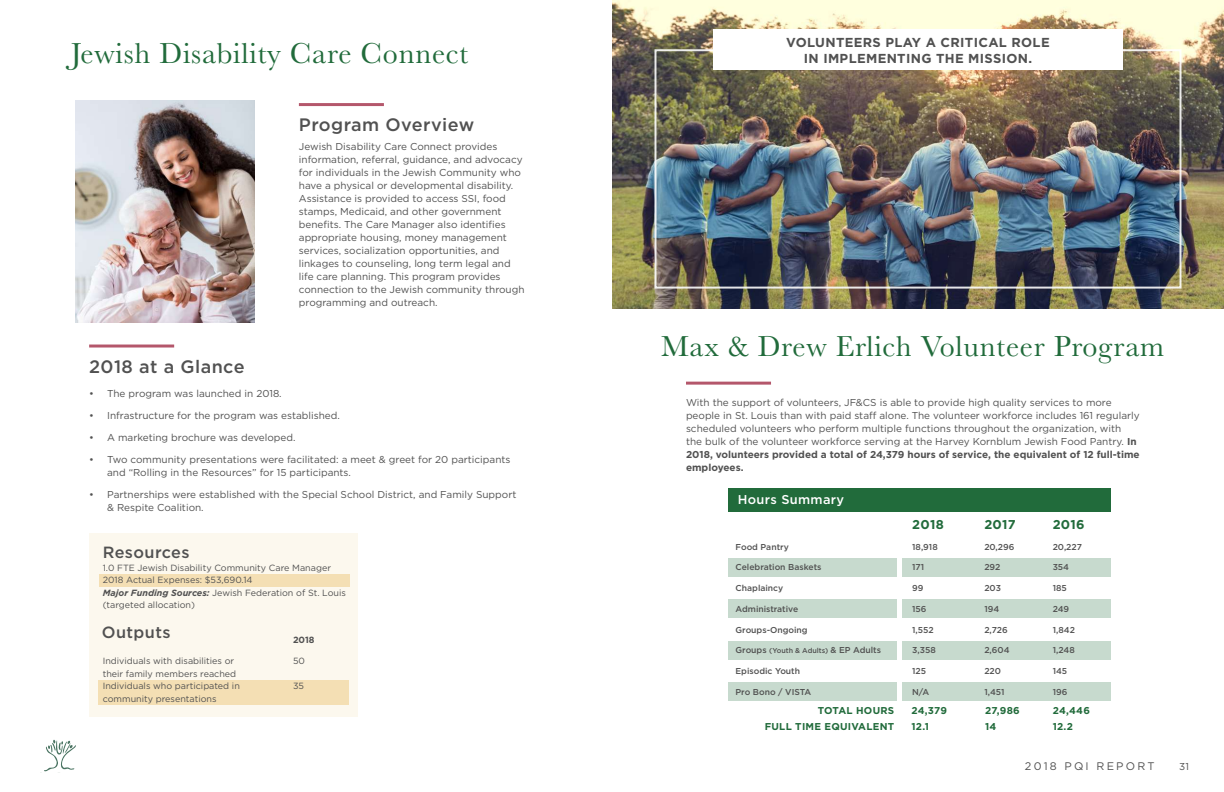
<style>
.page{position:relative;width:1224px;height:792px;background:#fff}
.page>*{position:absolute;margin:0;border:0;box-sizing:border-box;transform-origin:0 0}
.t1{font:30px "Baskerville";letter-spacing:.025em;color:#216b3b}
.t2{font:500 18px "Gotham";letter-spacing:.025em;color:#515151}
.t3{font:500 16.2px "Gotham";letter-spacing:.025em;color:#515151}
.t4{font:700 13px/16px "Gotham";letter-spacing:.025em;color:#515151;text-align:center}
.t5{font:500 12.8px "Gotham";letter-spacing:.025em;color:#fff}
.t6{font:700 12.8px "Gotham";letter-spacing:.025em;color:#216b3b}
.t7{font:11px "Gotham";letter-spacing:.2em;color:#515151}
.t8{font:10px/13px "Gotham";color:#515151}
.t9{font:700 9.9px/15.6px "Gotham";letter-spacing:.025em;color:#216b3b}
.t10{font:9px/12.5px "Gotham";color:#515151}
.t11{font:700 9px "Gotham";color:#515151}
.t12{font:500 8.6px "Gotham";color:#515151}
.s1{font-weight:700;font-style:italic}
.s2{font-weight:700}
.s3{font-size:7.1px}
</style>
<div class="page">
<svg style="left:44px;top:740px;width:32px;height:32px"></svg>
<img style="left:75px;top:101px;width:180px;height:221px">
<div style="left:89px;top:533px;width:269px;height:183px;background:#fcf8ee"></div>
<div style="left:99px;top:574px;width:251px;height:13px;background:#f4dfb4"></div>
<div style="left:98px;top:680px;width:251px;height:25px;background:#f4dfb4"></div>
<hr style="left:89px;top:345px;width:85px;height:3px;background:#ab4259">
<hr style="left:299px;top:103px;width:85px;height:3px;background:#ab4259">
<img style="left:612px;top:0;width:612px;height:309px">
<div style="left:654px;top:49px;width:528px;height:240px;border:2px solid #fff"></div>
<hr style="left:686px;top:382px;width:85px;height:3px;background:#ab4259">
<div style="left:713px;top:30px;width:410px;height:40px;background:#fff"></div>
<div style="left:728px;top:489px;width:382px;height:23px;background:#216b3b"></div>
<div style="left:728px;top:558px;width:168px;height:18px;background:#c7dace"></div>
<div style="left:728px;top:641px;width:168px;height:18px;background:#c7dace"></div>
<div style="left:728px;top:600px;width:168px;height:18px;background:#c7dace"></div>
<div style="left:728px;top:683px;width:168px;height:18px;background:#c7dace"></div>
<div style="left:902px;top:558px;width:208px;height:18px;background:#c7dace"></div>
<div style="left:902px;top:641px;width:208px;height:18px;background:#c7dace"></div>
<div style="left:902px;top:600px;width:208px;height:18px;background:#c7dace"></div>
<div style="left:902px;top:683px;width:208px;height:18px;background:#c7dace"></div>
<h1 class="t1" style="left:71px;top:34px;width:399px">Jewish Disability Care Connect</h1>
<h2 class="t2" style="left:299px;top:113px;width:177px">Program Overview</h2>
<h2 class="t2" style="left:89px;top:355px;width:157px">2018 at a Glance</h2>
<p class="t8" style="left:299px;top:139px;width:227px">Jewish Disability Care Connect provides information, referral, guidance, and advocacy for individuals in the Jewish Community who have a physical or developmental disability.<br>Assistance is provided to access SSI, food stamps, Medicaid, and other government benefits. The Care Manager also identifies appropriate housing, money management services, socialization opportunities, and linkages to counseling, long term legal and life care planning. This program provides connection to the Jewish community through programming and outreach.</p>
<p class="t8" style="left:89px;top:387px;width:194px">• The program was launched in 2018.</p>
<p class="t8" style="left:89px;top:409px;width:252px">• Infrastructure for the program was established.</p>
<p class="t8" style="left:89px;top:431px;width:208px">• A marketing brochure was developed.</p>
<p class="t8" style="left:107px;top:453px;width:405px;text-indent:-18px">• Two community presentations were facilitated: a meet &amp; greet for 20 participants and “Rolling in the Resources” for 15 participants.</p>
<p class="t8" style="left:107px;top:488px;width:411px;text-indent:-18px">• Partnerships were established with the Special School District, and Family Support &amp; Respite Coalition.</p>
<h3 class="t3" style="left:103px;top:541px;width:88px">Resources</h3>
<p class="t10" style="left:103px;top:561px;width:245px">1.0 FTE Jewish Disability Community Care Manager 2018 Actual Expenses: $53,690.14<br><span class="s1">Major Funding Sources:</span> Jewish Federation of St. Louis (targeted allocation)</p>
<h3 class="t3" style="left:102px;top:621px;width:70px">Outputs</h3>
<p class="t11" style="left:293px;top:634px;width:23px">2018</p>
<p class="t10" style="left:103px;top:654px;width:133px">Individuals with disabilities or</p>
<p class="t10" style="left:293px;top:654px;width:13px">50</p>
<p class="t10" style="left:103px;top:667px;width:139px">their family members reached<br>Individuals who participated in</p>
<p class="t10" style="left:293px;top:679px;width:12px">35</p>
<p class="t10" style="left:103px;top:692px;width:115px">community presentations</p>
<h3 class="t4" style="left:786px;top:34px;width:265px">VOLUNTEERS PLAY A CRITICAL ROLE<br>IN IMPLEMENTING THE MISSION.</h3>
<h1 class="t1" style="left:661px;top:328px;width:505px">Max &amp; Drew Erlich Volunteer Program</h1>
<p class="t8" style="left:686px;top:396px;width:455px">With the support of volunteers, JF&amp;CS is able to provide high quality services to more people in St. Louis than with paid staff alone. The volunteer workforce includes 161 regularly scheduled volunteers who perform multiple functions throughout the organization, with the bulk of the volunteer workforce serving at the Harvey Kornblum Jewish Food Pantry. <span class="s2">In 2018, volunteers provided a total of 24,379 hours of service, the equivalent of 12 full-time employees.</span></p>
<p class="t5" style="left:738px;top:492px;width:108px">Hours Summary</p>
<p class="t6" style="left:912px;top:516px;width:33px">2018</p>
<p class="t6" style="left:984px;top:516px;width:33px">2017</p>
<p class="t6" style="left:1053px;top:516px;width:34px">2016</p>
<p class="t12" style="left:736px;top:541px;width:55px">Food Pantry</p>
<p class="t12" style="left:912px;top:541px;width:27px">18,918</p>
<p class="t12" style="left:984px;top:541px;width:32px">20,296</p>
<p class="t12" style="left:1053px;top:541px;width:31px">20,227</p>
<p class="t12" style="left:736px;top:562px;width:87px">Celebration Baskets</p>
<p class="t12" style="left:912px;top:562px;width:14px">171</p>
<p class="t12" style="left:984px;top:562px;width:18px">292</p>
<p class="t12" style="left:1053px;top:562px;width:18px">354</p>
<p class="t12" style="left:736px;top:583px;width:49px">Chaplaincy</p>
<p class="t12" style="left:912px;top:583px;width:13px">99</p>
<p class="t12" style="left:984px;top:583px;width:18px">203</p>
<p class="t12" style="left:1053px;top:583px;width:16px">185</p>
<p class="t12" style="left:736px;top:603px;width:64px">Administrative</p>
<p class="t12" style="left:912px;top:603px;width:16px">156</p>
<p class="t12" style="left:984px;top:603px;width:16px">194</p>
<p class="t12" style="left:1053px;top:603px;width:18px">249</p>
<p class="t12" style="left:736px;top:624px;width:74px">Groups-Ongoing</p>
<p class="t12" style="left:912px;top:624px;width:23px">1,552</p>
<p class="t12" style="left:984px;top:624px;width:25px">2,726</p>
<p class="t12" style="left:1053px;top:624px;width:24px">1,842</p>
<p class="t12" style="left:736px;top:644px;width:147px">Groups <span class="s3">(Youth &amp; Adults)</span> &amp; EP Adults</p>
<p class="t12" style="left:912px;top:644px;width:25px">3,358</p>
<p class="t12" style="left:984px;top:644px;width:27px">2,604</p>
<p class="t12" style="left:1053px;top:644px;width:24px">1,248</p>
<p class="t12" style="left:736px;top:666px;width:66px">Episodic Youth</p>
<p class="t12" style="left:912px;top:666px;width:16px">125</p>
<p class="t12" style="left:984px;top:666px;width:18px">220</p>
<p class="t12" style="left:1053px;top:666px;width:16px">145</p>
<p class="t12" style="left:736px;top:686px;width:77px">Pro Bono / VISTA</p>
<p class="t12" style="left:912px;top:686px;width:18px">N/A</p>
<p class="t12" style="left:984px;top:686px;width:22px">1,451</p>
<p class="t12" style="left:1053px;top:686px;width:16px">196</p>
<p class="t9" style="left:818px;top:703px;width:78px">TOTAL HOURS</p>
<p class="t9" style="left:765px;top:718px;width:131px">FULL TIME EQUIVALENT</p>
<p class="t9" style="left:911px;top:703px;width:37px">24,379<br>12.1</p>
<p class="t9" style="left:985px;top:703px;width:36px">27,986<br>14</p>
<p class="t9" style="left:1053px;top:703px;width:39px">24,446<br>12.2</p>
<p class="t7" style="left:1025px;top:759px;width:131px">2018 PQI REPORT</p>
<p class="t8" style="left:1179px;top:759px;width:11px">31</p>
</div>
